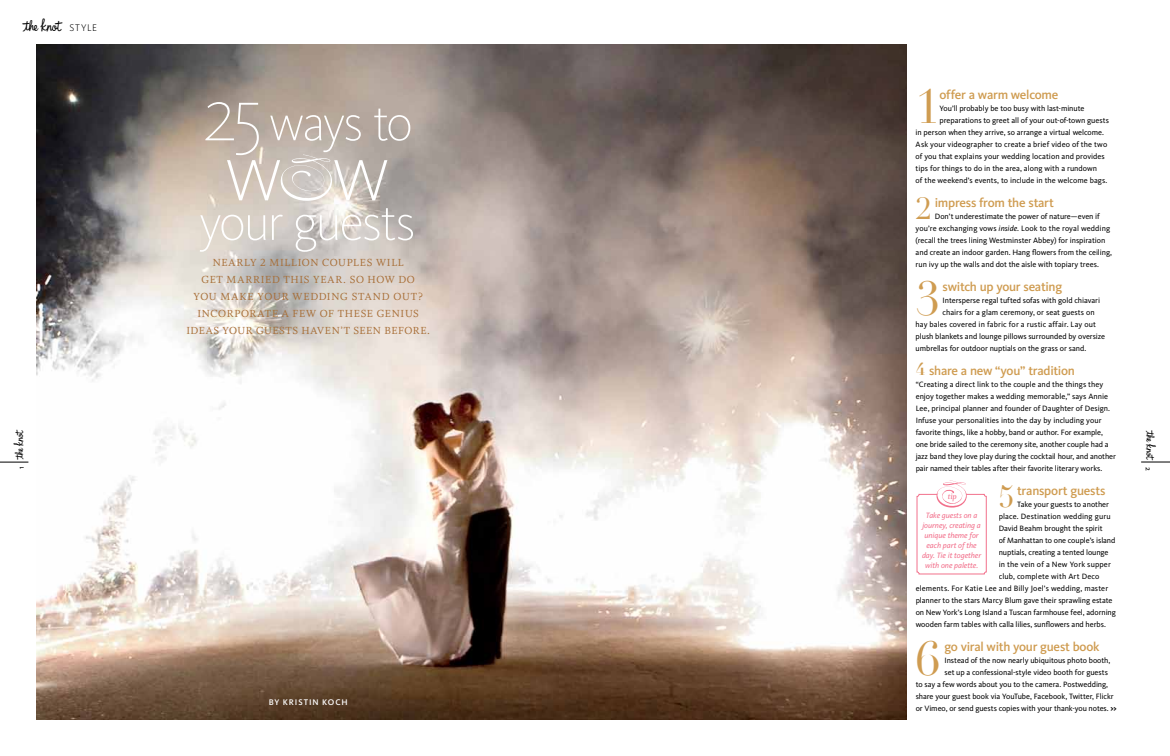
<style>
.page{position:relative;width:1170px;height:756px;background:#fff}
.page>*{position:absolute;margin:0;border:0;box-sizing:border-box;transform-origin:0 0}
.t1{font:200 84.6px "Kievit";color:#fff}
.t2{font:200 51.9px "Kievit";letter-spacing:-.04em;color:#fff}
.t3{font:46.7px "Didot";color:#cf9c51}
.t4{font:29.9px "Didot";color:#cf9c51}
.t5{font:500 13px "Kievit";letter-spacing:-.025em;color:#cf9c51}
.t6{font:12px "The Knot Logo PS Small Below 36 pt";color:#000}
.t7{font:11.5px/17px "Whitman Roman LF";letter-spacing:.06em;color:#a76d35;text-align:center}
.t8{font:300 10px "Kievit";letter-spacing:.07em;color:#000}
.t9{font:9px "Whitman Semibold Italic LF";color:#f2718c}
.t10{font:500 8.5px "Kievit";letter-spacing:.105em;color:#fff}
.t11{font:8px/12px "Kievit";letter-spacing:-.005em;color:#000}
.t12{font:8px "Kievit";letter-spacing:.015em;color:#000}
.t13{font:italic 8px/10px "Kievit";letter-spacing:-.005em;color:#f2718c;text-align:center}
.s1{font-family:"The Knot Logo PS Small Below 36 pt";font-weight:400;font-size:16px}
.s2{font-weight:100;font-size:79.1px}
.s3{font-style:italic}
.s4{font-family:"Didot";font-weight:700;font-size:17px}
.s5{font-weight:700;font-size:8.5px}
</style>
<div class="page">
<svg style="left:0;top:462px;width:28px;height:1px"></svg>
<svg style="left:1141px;top:462px;width:29px;height:1px"></svg>
<img style="left:36px;top:44px;width:871px;height:676px">
<svg style="left:280px;top:155px;width:58px;height:47px;background:#d6cfc9"></svg>
<div style="left:917px;top:494px;width:69px;height:80px;border:1px solid #f2718c;border-radius:2px"></div>
<svg style="left:936px;top:480px;width:34px;height:28px"></svg>
<p class="t8" style="left:22px;top:22px;width:77px"><span class="s1">k</span> style</p>
<h2 class="t2" style="left:202px;top:95px;width:212px"><span class="s2">25</span> ways to</h2>
<h1 class="t1" style="left:225px;top:126px;width:166px">w w</h1>
<h2 class="t2" style="left:199px;top:194px;width:218px">your guests</h2>
<h3 class="t7" style="left:186px;top:254px;width:245px">NEARLY 2 MILLION COUPLES WILL<br>GET MARRIED THIS YEAR. SO HOW DO<br>YOU MAKE YOUR WEDDING STAND OUT?<br>INCORPORATE A FEW OF THESE GENIUS<br>IDEAS YOUR GUESTS HAVEN’T SEEN BEFORE.</h3>
<h3 class="t3" style="left:916px;top:79px;width:26px">1</h3>
<h3 class="t5" style="left:939px;top:87px;width:121px">offer a warm welcome</h3>
<p class="t11" style="left:939px;top:102px;width:146px">You’ll probably be too busy with last-minute</p>
<p class="t11" style="left:939px;top:114px;width:171px">preparations to greet all of your out-of-town guests</p>
<p class="t11" style="left:916px;top:126px;width:190px">in person when they arrive, so arrange a virtual welcome.</p>
<p class="t11" style="left:916px;top:138px;width:193px">Ask your videographer to create a brief video of the two</p>
<p class="t11" style="left:916px;top:150px;width:191px">of you that explains your wedding location and provides</p>
<p class="t11" style="left:916px;top:162px;width:183px">tips for things to do in the area, along with a rundown</p>
<p class="t11" style="left:916px;top:174px;width:193px">of the weekend’s events, to include in the welcome bags.</p>
<h3 class="t4" style="left:916px;top:191px;width:17px">2</h3>
<h3 class="t5" style="left:935px;top:195px;width:121px">impress from the start</h3>
<p class="t11" style="left:916px;top:210px;width:198px;text-indent:19px">Don’t underestimate the power of nature—even if you’re exchanging vows <span class="s3">inside</span>. Look to the royal wedding (recall the trees lining Westminster Abbey) for inspiration and create an indoor garden. Hang flowers from the ceiling, run ivy up the walls and dot the aisle with topiary trees.</p>
<h3 class="t3" style="left:916px;top:271px;width:26px">3</h3>
<h3 class="t5" style="left:943px;top:279px;width:121px">switch up your seating</h3>
<p class="t11" style="left:943px;top:294px;width:159px">Intersperse regal tufted sofas with gold chiavari</p>
<p class="t11" style="left:943px;top:306px;width:154px">chairs for a glam ceremony, or seat guests on</p>
<p class="t12" style="left:916px;top:319px;width:182px">hay bales covered in fabric for a rustic affair. Lay out</p>
<p class="t11" style="left:916px;top:330px;width:191px">plush blankets and lounge pillows surrounded by oversize</p>
<p class="t11" style="left:916px;top:342px;width:172px">umbrellas for outdoor nuptials on the grass or sand.</p>
<h3 class="t5" style="left:916px;top:363px;width:161px"><span class="s4">4</span> share a new “you” tradition</h3>
<p class="t11" style="left:916px;top:378px;width:202px">“Creating a direct link to the couple and the things they enjoy together makes a wedding memorable,” says Annie Lee, principal planner and founder of Daughter of Design.<br>Infuse your personalities into the day by including your favorite things, like a hobby, band or author. For example, one bride sailed to the ceremony site, another couple had a jazz band they love play during the cocktail hour, and another pair named their tables after their favorite literary works.</p>
<h3 class="t4" style="left:999px;top:479px;width:17px">5</h3>
<h3 class="t5" style="left:1017px;top:483px;width:90px">transport guests</h3>
<h3 class="t6" style="left:12px;top:460px;width:32px;rotate:-90deg">K</h3>
<p class="t11" style="left:15px;top:469px;width:4px;rotate:-90deg">1</p>
<p class="t11" style="left:1155px;top:467px;width:5px;rotate:90deg">2</p>
<h3 class="t6" style="left:1158px;top:430px;width:32px;rotate:90deg">K</h3>
<p class="t9" style="left:948px;top:493px;width:10px">tip</p>
<p class="t11" style="left:1017px;top:498px;width:93px">Take your guests to another</p>
<p class="t12" style="left:999px;top:511px;width:113px">place. Destination wedding guru</p>
<p class="t11" style="left:999px;top:522px;width:105px">David Beahm brought the spirit</p>
<p class="t11" style="left:999px;top:534px;width:118px">of Manhattan to one couple’s island</p>
<p class="t11" style="left:999px;top:546px;width:111px">nuptials, creating a tented lounge</p>
<p class="t12" style="left:999px;top:559px;width:114px">in the vein of a New York supper</p>
<p class="t12" style="left:999px;top:571px;width:102px">club, complete with Art Deco</p>
<p class="t12" style="left:916px;top:583px;width:194px">elements. For Katie Lee and Billy Joel’s wedding, master</p>
<p class="t11" style="left:916px;top:594px;width:198px">planner to the stars Marcy Blum gave their sprawling estate</p>
<p class="t11" style="left:916px;top:606px;width:202px">on New York’s Long Island a Tuscan farmhouse feel, adorning</p>
<p class="t11" style="left:916px;top:618px;width:192px">wooden farm tables with calla lilies, sunflowers and herbs.</p>
<p class="t13" style="left:922px;top:510px;width:61px">Take guests on a journey, creating a unique theme for each part of the day. Tie it together with one palette.</p>
<p class="t10" style="left:269px;top:697px;width:80px">by kristin koch</p>
<h3 class="t3" style="left:916px;top:631px;width:26px">6</h3>
<h3 class="t5" style="left:944px;top:639px;width:157px">go viral with your guest book</h3>
<p class="t11" style="left:944px;top:654px;width:168px">Instead of the now nearly ubiquitous photo booth,</p>
<p class="t11" style="left:944px;top:666px;width:165px">set up a confessional-style video booth for guests</p>
<p class="t11" style="left:916px;top:678px;width:194px">to say a few words about you to the camera. Postwedding,</p>
<p class="t11" style="left:916px;top:690px;width:200px">share your guest book via YouTube, Facebook, Twitter, Flickr</p>
<p class="t11" style="left:916px;top:702px;width:203px">or Vimeo, or send guests copies with your thank-you notes. <span class="s5">&gt;&gt;</span></p>
</div>
